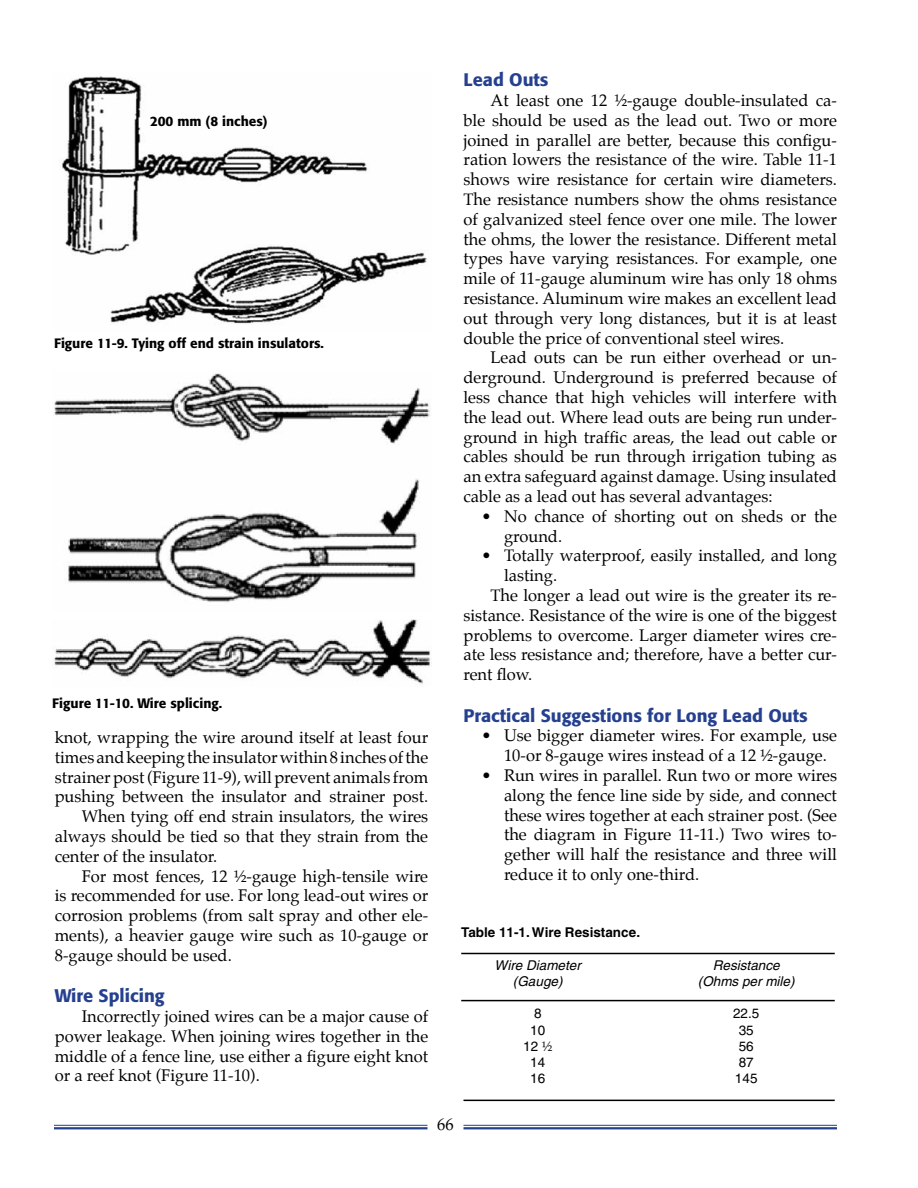
<style>
.page{position:relative;width:918px;height:1188px;background:#fff}
.page>*{position:absolute;margin:0;border:0;box-sizing:border-box;transform-origin:0 0}
.t1{font:500 18px "Formata";color:#25408f}
.t2{font:16.5px/19.8px "Palatino";color:#000;text-align:justify}
.t3{font:500 13.5px "Formata";color:#000}
.t4{font:italic 13.5px "Helvetica";color:#000}
.t5{font:700 13.5px "Helvetica";color:#000}
.t6{font:13.5px "Helvetica";color:#000}
.s1{font-family:"Palatino"}
</style>
<div class="page">
<img style="left:62px;top:76px;width:365px;height:248px">
<img style="left:54px;top:373px;width:376px;height:230px">
<img style="left:52px;top:619px;width:380px;height:65px">
<hr style="left:464px;top:1125px;width:373px;height:1px;background:#25408f">
<hr style="left:464px;top:1127px;width:373px;height:2px;background:#25408f">
<hr style="left:54px;top:1125px;width:374px;height:1px;background:#25408f">
<hr style="left:54px;top:1127px;width:374px;height:2px;background:#25408f">
<hr style="left:461px;top:953px;width:374px;height:1px;background:#000">
<hr style="left:461px;top:1000px;width:374px;height:1px;background:#000">
<hr style="left:464px;top:1100px;width:371px;height:1px;background:#000">
<p class="t3" style="left:150px;top:113px;width:119px">200 mm (8 inches)</p>
<p class="t3" style="left:54px;top:335px;width:272px">Figure 11-9. Tying off end strain insulators.</p>
<p class="t3" style="left:52px;top:695px;width:171px">Figure 11-10. Wire splicing.</p>
<p class="t2" style="left:55px;top:729px;width:375px">knot, wrapping the wire around itself at least four</p>
<p class="t2" style="left:55px;top:749px;width:375px">times and keeping the insulator within 8 inches of the</p>
<p class="t2" style="left:55px;top:768px;width:375px">strainer post (Figure 11-9), will prevent animals from</p>
<p class="t2" style="left:55px;top:788px;width:375px">pushing between the insulator and strainer post.</p>
<p class="t2" style="left:82px;top:808px;width:348px">When tying off end strain insulators, the wires</p>
<p class="t2" style="left:55px;top:828px;width:375px">always should be tied so that they strain from the</p>
<p class="t2" style="left:55px;top:848px;width:164px">center of the insulator.</p>
<p class="t2" style="left:82px;top:867px;width:348px">For most fences, 12 ½-gauge high-tensile wire</p>
<p class="t2" style="left:55px;top:887px;width:375px">is recommended for use. For long lead-out wires or</p>
<p class="t2" style="left:55px;top:907px;width:375px">corrosion problems (from salt spray and other ele-</p>
<p class="t2" style="left:55px;top:927px;width:375px">ments), a heavier gauge wire such as 10-gauge or</p>
<p class="t2" style="left:55px;top:947px;width:179px">8-gauge should be used.</p>
<p class="t1" style="left:55px;top:985px;width:111px">Wire Splicing</p>
<p class="t2" style="left:55px;top:1008px;width:375px;text-indent:27px">Incorrectly joined wires can be a major cause of power leakage. When joining wires together in the middle of a fence line, use either a figure eight knot or a reef knot (Figure 11-10).</p>
<p class="t1" style="left:464px;top:69px;width:87px">Lead Outs</p>
<p class="t2" style="left:464px;top:92px;width:375px;text-indent:27px">At least one 12 ½-gauge double-insulated ca&shy;ble should be used as the lead out. Two or more joined in parallel are better, because this configu&shy;ration lowers the resistance of the wire. Table 11-1 shows wire resistance for certain wire diameters.<br>The resistance numbers show the ohms resistance of galvanized steel fence over one mile. The lower the ohms, the lower the resistance. Different metal types have varying resistances. For example, one mile of 11-gauge aluminum wire has only 18 ohms resistance. Aluminum wire makes an excellent lead out through very long distances, but it is at least double the price of conventional steel wires.</p>
<p class="t2" style="left:464px;top:349px;width:375px;text-indent:27px">Lead outs can be run either overhead or un&shy;derground. Underground is preferred because of less chance that high vehicles will interfere with the lead out. Where lead outs are being run under&shy;ground in high traffic areas, the lead out cable or cables should be run through irrigation tubing as an extra safeguard against damage. Using insulated cable as a lead out has several advantages:</p>
<p class="t2" style="left:504px;top:508px;width:335px;text-indent:-23px">• No chance of shorting out on sheds or the ground.</p>
<p class="t2" style="left:482px;top:547px;width:357px">• Totally waterproof, easily installed, and long</p>
<p class="t2" style="left:504px;top:567px;width:55px">lasting.</p>
<p class="t2" style="left:491px;top:587px;width:348px">The longer a lead out wire is the greater its re-</p>
<p class="t2" style="left:464px;top:607px;width:375px">sistance. Resistance of the wire is one of the biggest</p>
<p class="t2" style="left:464px;top:627px;width:375px">problems to overcome. Larger diameter wires cre-</p>
<p class="t2" style="left:464px;top:646px;width:375px">ate less resistance and; therefore, have a better cur-</p>
<p class="t2" style="left:464px;top:666px;width:70px">rent flow.</p>
<p class="t1" style="left:464px;top:704px;width:346px">Practical Suggestions for Long Lead Outs</p>
<p class="t2" style="left:504px;top:727px;width:335px;text-indent:-23px">• Use bigger diameter wires. For example, use<br>10-or 8-gauge wires instead of a 12 ½-gauge.</p>
<p class="t2" style="left:504px;top:767px;width:335px;text-indent:-23px">• Run wires in parallel. Run two or more wires along the fence line side by side, and connect these wires together at each strainer post. (See the diagram in Figure 11-11.) Two wires to&shy;gether will half the resistance and three will reduce it to only one-third.</p>
<p class="t5" style="left:461px;top:924px;width:181px">Table 11-1. Wire Resistance.</p>
<p class="t4" style="left:495px;top:957px;width:88px">Wire Diameter</p>
<p class="t4" style="left:713px;top:957px;width:68px">Resistance</p>
<p class="t4" style="left:513px;top:973px;width:51px">(Gauge)</p>
<p class="t4" style="left:698px;top:973px;width:98px">(Ohms per mile)</p>
<p class="t6" style="left:534px;top:1006px;width:9px">8</p>
<p class="t6" style="left:733px;top:1006px;width:28px">22.5</p>
<p class="t6" style="left:530px;top:1022px;width:17px">10</p>
<p class="t6" style="left:739px;top:1022px;width:17px">35</p>
<p class="t6" style="left:523px;top:1038px;width:30px">12 <span class="s1">½</span></p>
<p class="t6" style="left:739px;top:1038px;width:17px">56</p>
<p class="t6" style="left:530px;top:1054px;width:17px">14</p>
<p class="t6" style="left:739px;top:1054px;width:17px">87</p>
<p class="t6" style="left:530px;top:1071px;width:17px">16</p>
<p class="t6" style="left:735px;top:1071px;width:24px">145</p>
<p class="t2" style="left:437px;top:1115px;width:18px">66</p>
</div>
